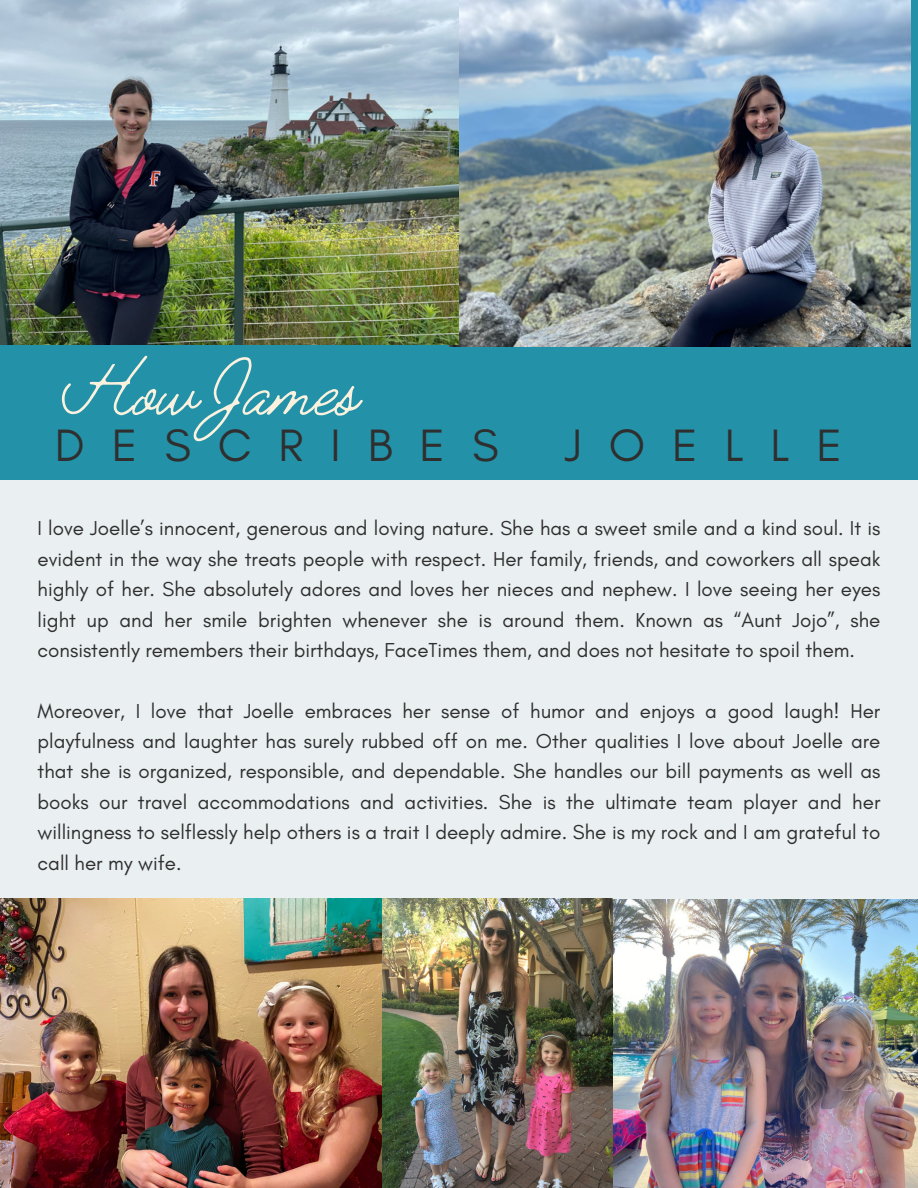
<style>
.page{position:relative;width:918px;height:1188px;background:#eaeff1}
.page>*{position:absolute;margin:0;border:0;box-sizing:border-box;transform-origin:0 0}
.t1{font:300 83.7px "Jimmy Script";color:#faf2df}
.t2{font:46.2px "Glacial Indifference";letter-spacing:.585em;color:#2f2f2f}
.t3{font:20.55px/30.3px "Glacial Indifference";color:#2f2f2f;text-align:justify}
</style>
<div class="page">
<div style="left:0;top:0;width:918px;height:479px;background:#2392a8"></div>
<img style="left:449px;top:0;width:462px;height:346px">
<img style="left:0;top:0;width:459px;height:344px">
<img style="left:0;top:899px;width:572px;height:289px">
<img style="left:572px;top:899px;width:346px;height:289px">
<p class="t1" style="left:62px;top:337px;width:300px">How James</p>
<p class="t2" style="left:55px;top:417px;width:445px">DESCRIBES</p>
<p class="t2" style="left:565px;top:417px;width:278px">JOELLE</p>
<p class="t3" style="left:38px;top:513px;width:844px">I love Joelle’s innocent, generous and loving nature. She has a sweet smile and a kind soul. It is evident in the way she treats people with respect. Her family, friends, and coworkers all speak highly of her. She absolutely adores and loves her nieces and nephew. I love seeing her eyes light up and her smile brighten whenever she is around them. Known as “Aunt Jojo”, she consistently remembers their birthdays, FaceTimes them, and does not hesitate to spoil them.</p>
<p class="t3" style="left:38px;top:695px;width:844px">Moreover, I love that Joelle embraces her sense of humor and enjoys a good laugh! Her playfulness and laughter has surely rubbed off on me. Other qualities I love about Joelle are that she is organized, responsible, and dependable. She handles our bill payments as well as books our travel accommodations and activities. She is the ultimate team player and her willingness to selflessly help others is a trait I deeply admire. She is my rock and I am grateful to call her my wife.</p>
</div>
